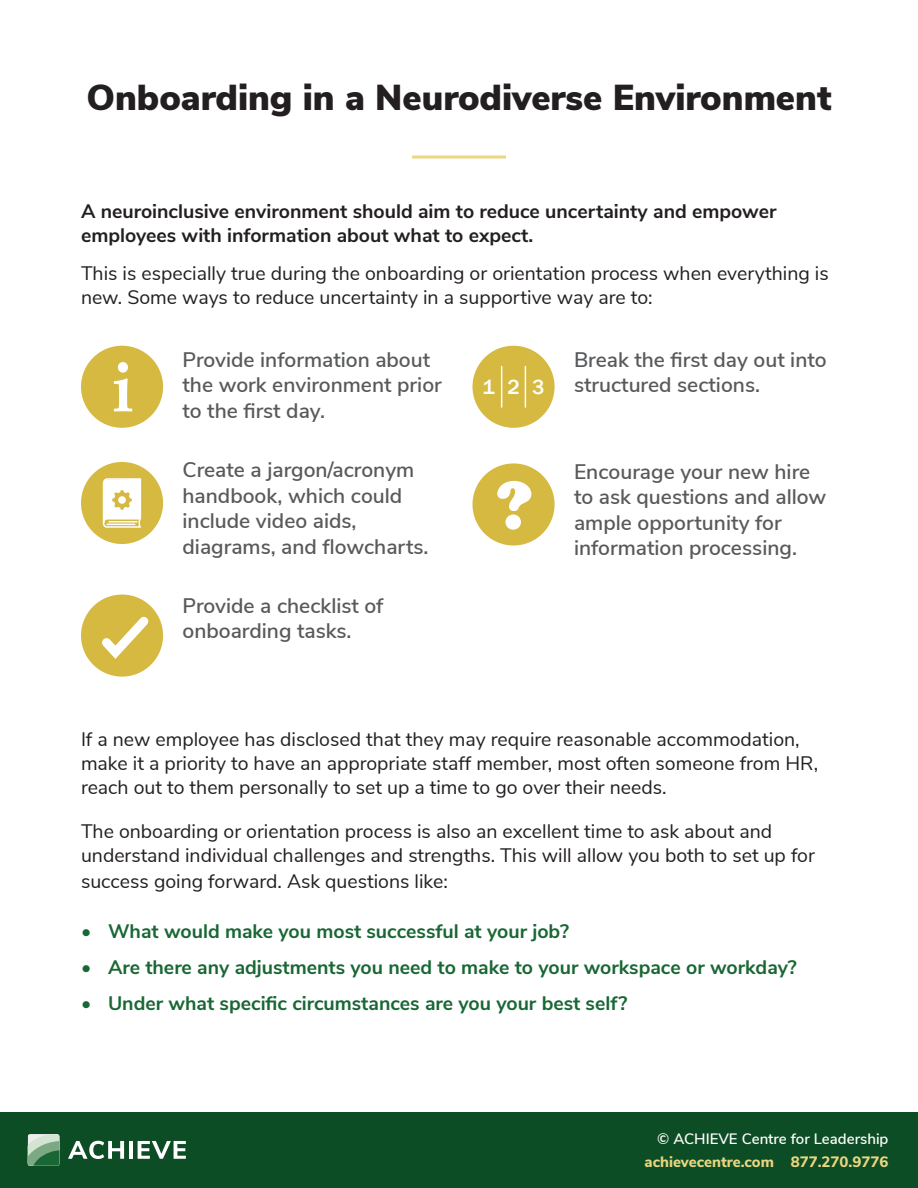
<style>
.page{position:relative;width:918px;height:1188px;background:#fff}
.page>*{position:absolute;margin:0;border:0;box-sizing:border-box;transform-origin:0 0}
.t1{font:900 36px "Nunito Sans";color:#231f20}
.t2{font:600 21px/25.5px "Nunito Sans";color:#58595b}
.t3{font:500 21px "Franklin Gothic";color:#fff}
.t4{font:19.5px/24px "Nunito Sans";color:#231f20}
.t5{font:700 19.5px "Nunito Sans";color:#186734}
.t6{font:700 19.5px/24px "Nunito Sans";color:#231f20}
.t7{font:800 15px "Nunito Sans";color:#ebd681}
.t8{font:600 15px "Nunito Sans";color:#fff}
</style>
<div class="page">
<hr style="left:412px;top:156px;width:94px;height:3px;background:#ebd681">
<div style="left:0;top:1112px;width:918px;height:76px;background:#0d4d25"></div>
<svg style="left:68px;top:1141px;width:56px;height:18px"></svg>
<hr style="left:129px;top:1141px;width:4px;height:18px;background:#fff">
<svg style="left:138px;top:1141px;width:48px;height:18px"></svg>
<svg style="left:28px;top:1134px;width:31px;height:32px"></svg>
<div style="left:81px;top:346px;width:82px;height:82px;background:#d6b941;border-radius:50%"></div>
<div style="left:472px;top:346px;width:83px;height:82px;background:#d6b941;border-radius:50%"></div>
<div style="left:472px;top:463px;width:83px;height:83px;background:#d6b941;border-radius:50%"></div>
<div style="left:81px;top:462px;width:82px;height:82px;background:#d6b941;border-radius:50%"></div>
<div style="left:81px;top:595px;width:82px;height:82px;background:#d6b941;border-radius:50%"></div>
<svg style="left:102px;top:478px;width:40px;height:50px;background:#f5eed3"></svg>
<svg style="left:114px;top:362px;width:18px;height:49px"></svg>
<svg style="left:497px;top:481px;width:34px;height:49px"></svg>
<svg style="left:94px;top:609px;width:63px;height:57px"></svg>
<hr style="left:501px;top:366px;width:1px;height:42px;background:#fff">
<hr style="left:525px;top:366px;width:1px;height:42px;background:#fff">
<p class="t1" style="left:86px;top:71px;width:747px">Onboarding in a Neurodiverse Environment</p>
<p class="t6" style="left:81px;top:199px;width:697px">A neuroinclusive environment should aim to reduce uncertainty and empower employees with information about what to expect.</p>
<p class="t4" style="left:81px;top:260px;width:749px">This is especially true during the onboarding or orientation process when everything is new. Some ways to reduce uncertainty in a supportive way are to:</p>
<p class="t2" style="left:183px;top:346px;width:261px">Provide information about the work environment prior to the first day.</p>
<p class="t2" style="left:183px;top:456px;width:248px">Create a jargon/acronym handbook, which could include video aids, diagrams, and flowcharts.</p>
<p class="t2" style="left:183px;top:592px;width:202px">Provide a checklist of onboarding tasks.</p>
<p class="t3" style="left:483px;top:374px;width:14px">1</p>
<p class="t3" style="left:507px;top:374px;width:14px">2</p>
<p class="t3" style="left:532px;top:374px;width:14px">3</p>
<p class="t2" style="left:574px;top:346px;width:254px">Break the first day out into structured sections.</p>
<p class="t2" style="left:574px;top:457px;width:254px">Encourage your new hire to ask questions and allow ample opportunity for information processing.</p>
<p class="t4" style="left:81px;top:726px;width:739px">If a new employee has disclosed that they may require reasonable accommodation, make it a priority to have an appropriate staff member, most often someone from HR, reach out to them personally to set up a time to go over their needs.</p>
<p class="t4" style="left:81px;top:818px;width:736px;line-height:24.8px">The onboarding or orientation process is also an excellent time to ask about and understand individual challenges and strengths. This will allow you both to set up for success going forward. Ask questions like:</p>
<p class="t5" style="left:81px;top:917px;width:490px">• What would make you most successful at your job?</p>
<p class="t5" style="left:81px;top:953px;width:717px">• Are there any adjustments you need to make to your workspace or workday?</p>
<p class="t5" style="left:81px;top:989px;width:548px">• Under what specific circumstances are you your best self?</p>
<p class="t8" style="left:657px;top:1127px;width:233px">© ACHIEVE Centre for Leadership</p>
<p class="t7" style="left:644px;top:1150px;width:246px">achievecentre.com 877.270.9776</p>
</div>
